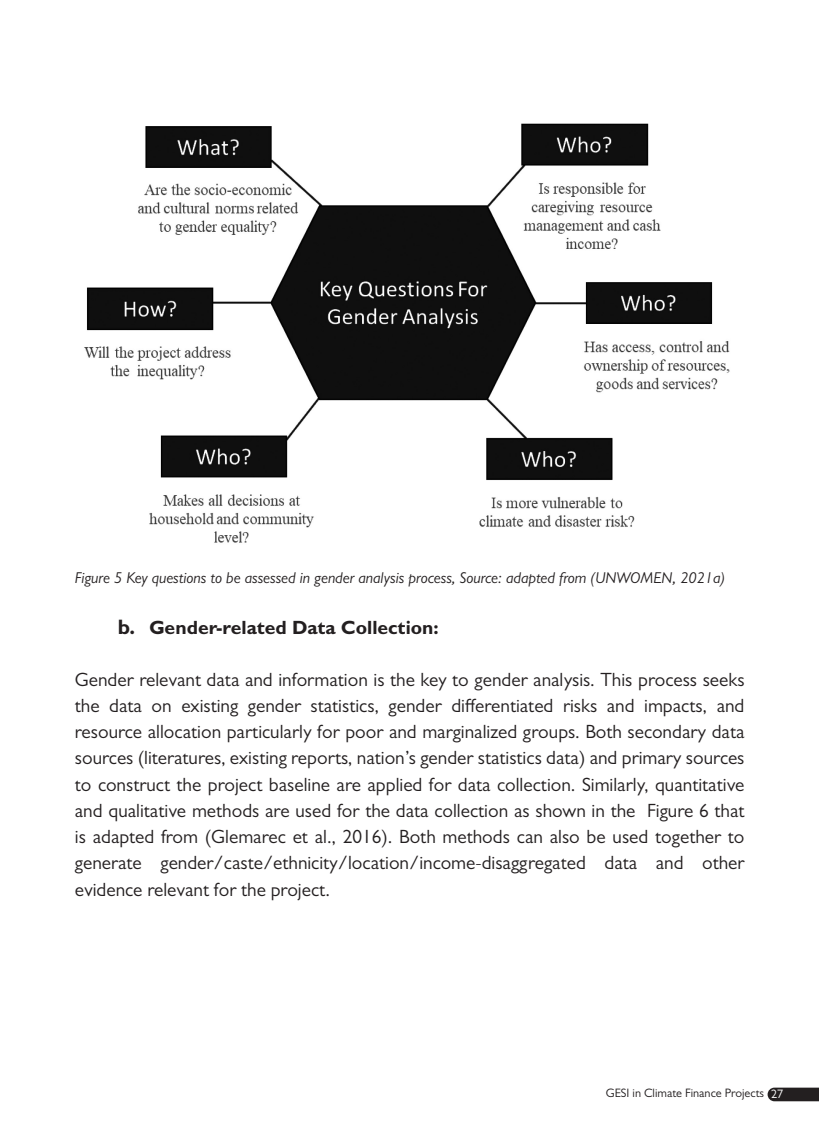
<style>
.page{position:relative;width:819px;height:1141px;background:#fff}
.page>*{position:absolute;margin:0;border:0;box-sizing:border-box;transform-origin:0 0}
.t1{font:19.25px/26.2px "Gill Sans";color:#231f20;text-align:justify}
.t2{font:700 19.25px "Gill Sans";color:#231f20}
.t3{font:italic 15.75px "Gill Sans";color:#231f20}
.t4{font:12.25px "Gill Sans";color:#231f20}
.s1{font-size:21px}
.s2{color:#fff}
</style>
<div class="page">
<svg style="left:767px;top:1088px;width:52px;height:13px"></svg>
<img style="left:84px;top:123px;width:646px;height:420px">
<p class="t3" style="left:75px;top:569px;width:652px">Figure 5 Key questions to be assessed in gender analysis process, Source: adapted from (UNWOMEN, 2021a)</p>
<p class="t2" style="left:118px;top:616px;width:322px"><span class="s1">b.</span> Gender-related Data Collection:</p>
<p class="t1" style="left:75px;top:666px;width:671px">Gender relevant data and information is the key to gender analysis. This process seeks the data on existing gender statistics, gender differentiated risks and impacts, and resource allocation particularly for poor and marginalized groups. Both secondary data sources (literatures, existing reports, nation’s gender statistics data) and primary sources to construct the project baseline are applied for data collection. Similarly, quantitative and qualitative methods are used for the data collection as shown in the Figure 6 that is adapted from (Glemarec et al., 2016). Both methods can also be used together to generate gender/caste/ethnicity/location/income-disaggregated data and other evidence relevant for the project.</p>
<p class="t4" style="left:606px;top:1086px;width:179px">GESI in Climate Finance Projects <span class="s2">27</span></p>
</div>
